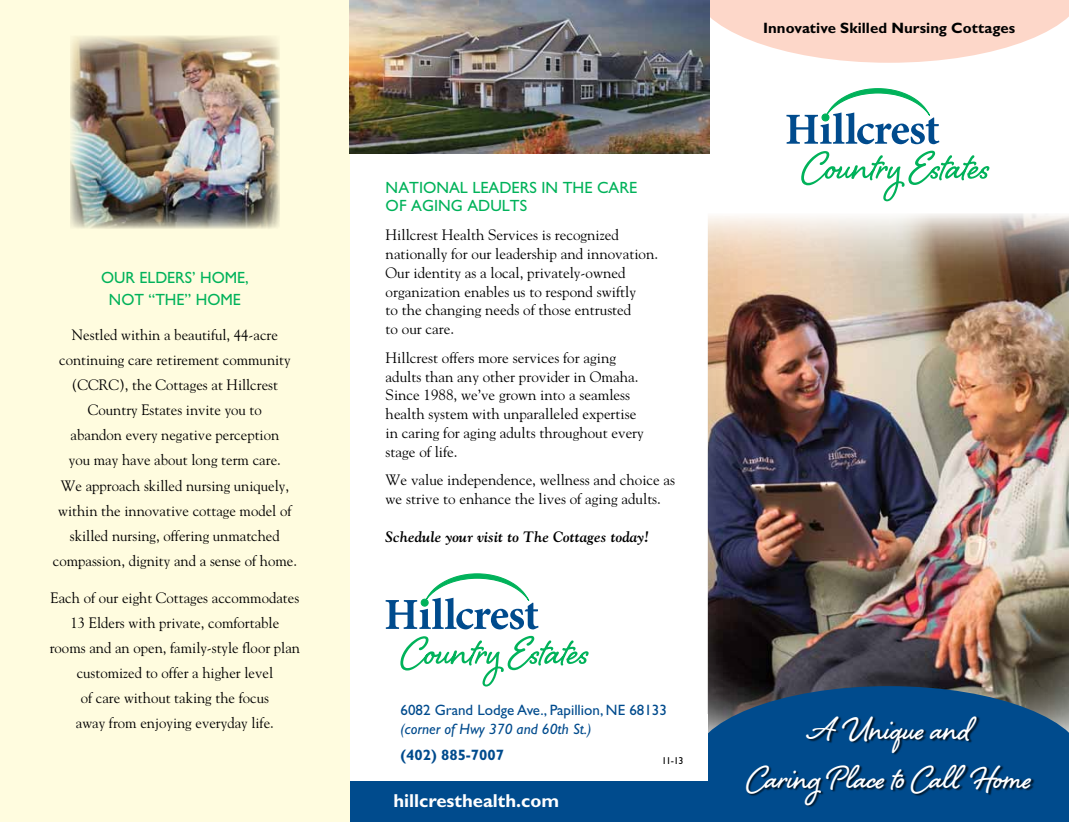
<style>
.page{position:relative;width:1069px;height:822px;background:#fff}
.page>*{position:absolute;margin:0;border:0;box-sizing:border-box;transform-origin:0 0}
.t1{font:700 41.25px/48.8px "Shelby";color:#fff;text-align:center}
.t2{font:700 18.75px "Gill Sans";color:#fff}
.t3{font:16.25px/18.8px "Gill Sans";color:#00b25a}
.t4{font:15px/25px "Goudy";color:#000}
.t5{font:700 15px "Gill Sans";color:#000}
.t6{font:15px "Gill Sans";color:#004b8d}
.t7{font:italic 700 15px "Goudy";color:#000}
.t8{font:italic 15px "Gill Sans";color:#004b8d}
.t9{font:700 15px "Gill Sans";color:#004b8d}
.t10{font:10px "Gill Sans";color:#000}
</style>
<div class="page">
<div style="left:0;top:0;width:350px;height:821px;background:#fffcdf"></div>
<img style="left:70px;top:36px;width:210px;height:193px">
<img style="left:349px;top:0;width:720px;height:821px">
<img style="left:350px;top:0;width:359px;height:154px">
<p class="t3" style="left:109px;top:266px;width:141px;line-height:22.5px;text-indent:31px">ELDERS’ HOME,<br>NOT “THE” HOME</p>
<p class="t4" style="left:53px;top:322px;width:246px;text-align:center">Nestled within a beautiful, 44-acre continuing care retirement community (CCRC), the Cottages at Hillcrest Country Estates invite you to<br>abandon every negative perception<br>you may have about long term care.<br>We approach skilled nursing uniquely, within the innovative cottage model of skilled nursing, offering unmatched compassion, dignity and a sense of home.</p>
<p class="t4" style="left:50px;top:584px;width:252px;text-align:center">Each of our eight Cottages accommodates 13 Elders with private, comfortable<br>rooms and an open, family-style floor plan customized to offer a higher level<br>of care without taking the focus<br>away from enjoying everyday life.</p>
<p class="t3" style="left:101px;top:268px;width:13px">OUR</p>
<p class="t3" style="left:386px;top:178px;width:251px;text-indent:87px">LEADERS IN THE CARE<br>OF AG ING ADULTS</p>
<p class="t4" style="left:386px;top:225px;width:274px;line-height:18.8px">Hillcrest Health Services is recognized nationally for our leadership and innovation.<br>Our identity as a local, privately-owned organization enables us to respond swiftly<br>to the changing needs of those entrusted<br>to our care.</p>
<p class="t4" style="left:386px;top:348px;width:260px;line-height:18.8px">Hillcrest offers more services for aging adults than any other provider in Omaha.<br>Since 1988, we’ve grown into a seamless health system with unparalleled expertise in caring for aging adults throughout every stage of life.</p>
<p class="t4" style="left:386px;top:470px;width:291px;line-height:18.8px">We value independence, wellness and choice as we strive to enhance the lives of aging adults.</p>
<p class="t7" style="left:386px;top:527px;width:265px">Schedule your visit to The Cottages today!</p>
<p class="t3" style="left:386px;top:178px;width:62px">NATIONAL</p>
<p class="t5" style="left:762px;top:15px;width:254px">Innovative Skilled Nursing Cottages</p>
<p class="t5" style="left:763px;top:19px;width:254px">Innovative Skilled Nursing Cottages</p>
<p class="t6" style="left:400px;top:701px;width:268px">6082 GRAND LODGE AVE., PAPILLION, NE 68133</p>
<p class="t8" style="left:400px;top:719px;width:192px">(corner of Hwy 370 and 60th St.)</p>
<p class="t9" style="left:400px;top:745px;width:105px">(402) 885-7007</p>
<p class="t10" style="left:662px;top:754px;width:23px">11-13</p>
<p class="t2" style="left:393px;top:789px;width:167px">hillcresthealth.com</p>
<h1 class="t1" style="left:747px;top:700px;width:287px">A Unique and<br>Caring Place to Call Home</h1>
</div>
